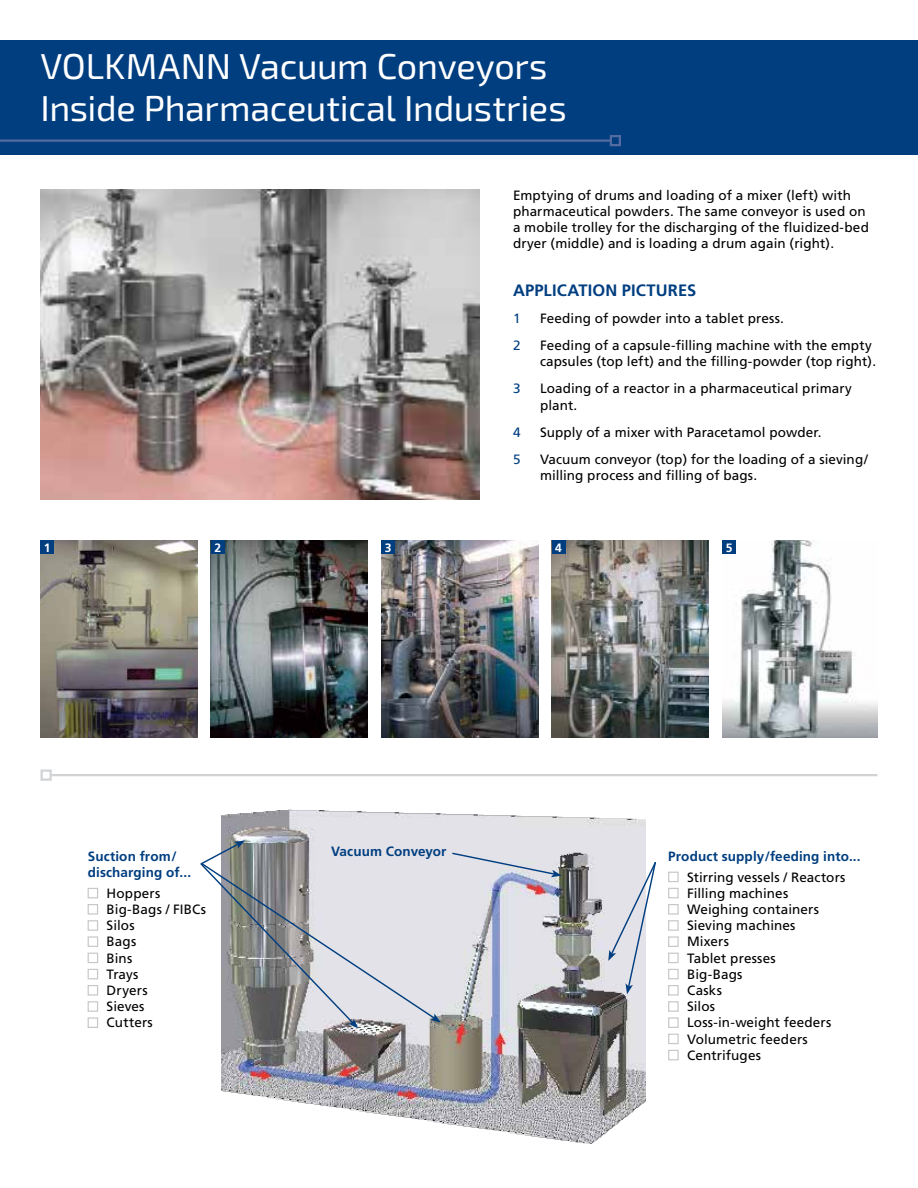
<style>
.page{position:relative;width:918px;height:1188px;background:#fff}
.page>*{position:absolute;margin:0;border:0;box-sizing:border-box;transform-origin:0 0}
.t1{font:36px/42px "Exo 2.0";letter-spacing:-.01em;color:#fff}
.t2{font:700 16.5px "Frutiger";letter-spacing:.01em;color:#003e80}
.t3{font:13.5px/16.2px "Frutiger";letter-spacing:.005em;color:#000}
.t4{font:700 13.5px/16.2px "Frutiger";letter-spacing:.01em;color:#003e80}
.t5{font:13.5px "Frutiger";color:#003e80}
.t6{font:700 12.15px "Frutiger";color:#fff}
.s1{color:#c7c8ca}
</style>
<div class="page">
<img style="left:40px;top:540px;width:157px;height:198px">
<div style="left:0;top:40px;width:918px;height:115px;background:#003e80"></div>
<hr style="left:0;top:140px;width:611px;height:2px;background:#546ba1">
<div style="left:610px;top:135px;width:11px;height:11px;border:2px solid #546ba1"></div>
<div style="left:40px;top:540px;width:14px;height:14px;background:#003e80"></div>
<hr style="left:51px;top:774px;width:826px;height:2px;background:#d1d3d4">
<div style="left:40px;top:770px;width:12px;height:11px;border:2px solid #d1d3d4"></div>
<img style="left:221px;top:809px;width:424px;height:335px">
<svg style="left:200px;top:840px;width:241px;height:189px;background:#c0c1c4"></svg>
<svg style="left:451px;top:852px;width:111px;height:25px;background:#cfd3dd"></svg>
<svg style="left:608px;top:861px;width:48px;height:133px"></svg>
<img style="left:211px;top:540px;width:157px;height:198px">
<div style="left:211px;top:540px;width:14px;height:14px;background:#003e80"></div>
<img style="left:381px;top:540px;width:157px;height:198px">
<div style="left:381px;top:540px;width:14px;height:14px;background:#003e80"></div>
<img style="left:552px;top:540px;width:157px;height:198px">
<div style="left:552px;top:540px;width:13px;height:14px;background:#003e80"></div>
<img style="left:722px;top:540px;width:156px;height:198px">
<div style="left:722px;top:540px;width:14px;height:14px;background:#003e80"></div>
<img style="left:40px;top:189px;width:439px;height:311px">
<h1 class="t1" style="left:40px;top:46px;width:528px">VOLKMANN Vacuum Conveyors<br>Inside Pharmaceutical Industries</h1>
<p class="t6" style="left:44px;top:540px;width:8px">1</p>
<p class="t3" style="left:513px;top:187px;width:357px">Emptying of drums and loading of a mixer (left) with pharmaceutical powders. The same conveyor is used on a mobile trolley for the discharging of the fluidized-bed dryer (middle) and is loading a drum again (right).</p>
<p class="t2" style="left:513px;top:281px;width:185px">APPLICATION PICTURES</p>
<p class="t5" style="left:513px;top:310px;width:9px">1</p>
<p class="t3" style="left:540px;top:310px;width:246px">Feeding of powder into a tablet press.</p>
<p class="t5" style="left:513px;top:337px;width:9px">2</p>
<p class="t3" style="left:540px;top:337px;width:338px">Feeding of a capsule-filling machine with the empty capsules (top left) and the filling-powder (top right).</p>
<p class="t5" style="left:513px;top:381px;width:9px">3</p>
<p class="t3" style="left:540px;top:380px;width:313px">Loading of a reactor in a pharmaceutical primary plant.</p>
<p class="t5" style="left:513px;top:424px;width:9px">4</p>
<p class="t3" style="left:540px;top:424px;width:283px">Supply of a mixer with Paracetamol powder.</p>
<p class="t5" style="left:513px;top:451px;width:9px">5</p>
<p class="t3" style="left:540px;top:451px;width:330px">Vacuum conveyor (top) for the loading of a sieving/ milling process and filling of bags.</p>
<p class="t6" style="left:214px;top:540px;width:8px">2</p>
<p class="t6" style="left:385px;top:540px;width:8px">3</p>
<p class="t6" style="left:555px;top:540px;width:8px">4</p>
<p class="t6" style="left:726px;top:540px;width:8px">5</p>
<p class="t4" style="left:88px;top:848px;width:105px">Suction from/ discharging of...</p>
<p class="t3" style="left:88px;top:885px;width:74px"><span class="s1">■</span> Hoppers</p>
<p class="t3" style="left:88px;top:901px;width:120px"><span class="s1">■</span> Big-Bags / FIBCs</p>
<p class="t3" style="left:88px;top:917px;width:48px"><span class="s1">■</span> Silos</p>
<p class="t3" style="left:88px;top:933px;width:50px"><span class="s1">■</span> Bags</p>
<p class="t3" style="left:88px;top:950px;width:46px"><span class="s1">■</span> Bins</p>
<p class="t3" style="left:88px;top:966px;width:52px"><span class="s1">■</span> Trays</p>
<p class="t3" style="left:88px;top:982px;width:61px"><span class="s1">■</span> Dryers</p>
<p class="t3" style="left:88px;top:998px;width:58px"><span class="s1">■</span> Sieves</p>
<p class="t3" style="left:88px;top:1014px;width:67px"><span class="s1">■</span> Cutters</p>
<p class="t4" style="left:331px;top:843px;width:117px">Vacuum Conveyor</p>
<p class="t4" style="left:668px;top:848px;width:194px">Product supply/feeding into...</p>
<p class="t3" style="left:668px;top:869px;width:179px"><span class="s1">■</span> Stirring vessels / Reactors</p>
<p class="t3" style="left:668px;top:885px;width:122px"><span class="s1">■</span> Filling machines</p>
<p class="t3" style="left:668px;top:901px;width:152px"><span class="s1">■</span> Weighing containers</p>
<p class="t3" style="left:668px;top:917px;width:129px"><span class="s1">■</span> Sieving machines</p>
<p class="t3" style="left:668px;top:933px;width:62px"><span class="s1">■</span> Mixers</p>
<p class="t3" style="left:668px;top:950px;width:109px"><span class="s1">■</span> Tablet presses</p>
<p class="t3" style="left:668px;top:966px;width:76px"><span class="s1">■</span> Big-Bags</p>
<p class="t3" style="left:668px;top:982px;width:55px"><span class="s1">■</span> Casks</p>
<p class="t3" style="left:668px;top:998px;width:48px"><span class="s1">■</span> Silos</p>
<p class="t3" style="left:668px;top:1014px;width:165px"><span class="s1">■</span> Loss-in-weight feeders</p>
<p class="t3" style="left:668px;top:1031px;width:141px"><span class="s1">■</span> Volumetric feeders</p>
<p class="t3" style="left:668px;top:1047px;width:94px"><span class="s1">■</span> Centrifuges</p>
</div>
